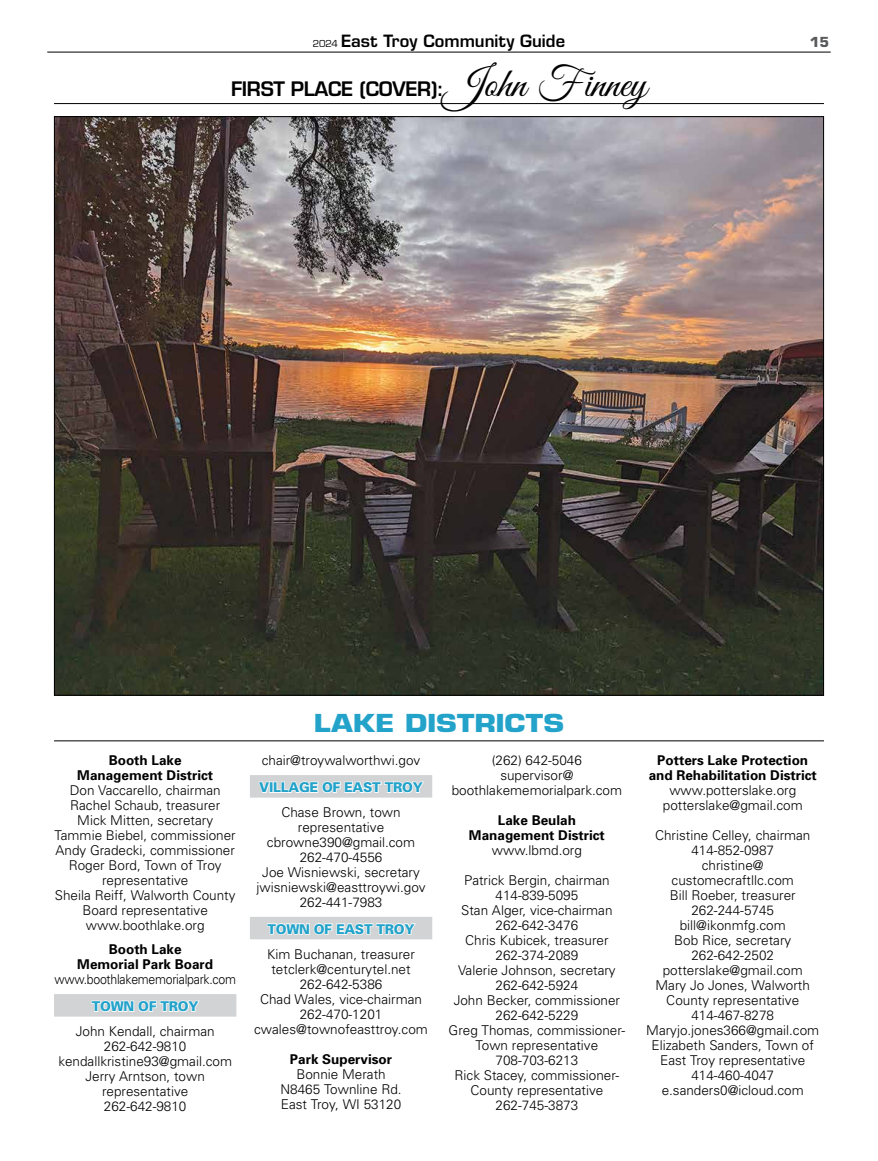
<style>
.page{position:relative;width:878px;height:1161px;background:#fff}
.page>*{position:absolute;margin:0;border:0;box-sizing:border-box;transform-origin:0 0}
.t1{font:700 24.15px "Eurostile";letter-spacing:.005em;color:#24a3ca;scale:1.2 1}
.t2{font:600 19.5px "Eurostile";letter-spacing:-.02em;color:#000}
.t3{font:600 16.5px "Eurostile";color:#000}
.t4{font:300 13.5px/15px "Univers";color:#000;text-align:center}
.t5{font:700 13.5px/15px "Univers";color:#000;text-align:center}
.t6{font:300 13.5px/15px "Univers";letter-spacing:-.02em;color:#000;text-align:center;scale:.91 1}
.t7{font:700 13.5px "Eurostile";color:#58595b}
.s1{font-weight:400;font-size:10.5px}
.s2{font-family:"Great Vibes";font-weight:400;font-size:42px}
.s3{font-weight:700}
.s4{font-weight:900;color:#24a3ca}
.s5{font-weight:300}
</style>
<div class="page">
<hr style="left:47px;top:52px;width:783px;height:1px;background:#000">
<img style="left:56px;top:118px;width:766px;height:576px">
<hr style="left:54px;top:103px;width:770px;height:1px;background:#000">
<div style="left:54px;top:994px;width:182px;height:23px;background:#d1d3d4"></div>
<svg style="left:90px;top:1000px;width:111px;height:17px"></svg>
<div style="left:250px;top:775px;width:182px;height:23px;background:#d1d3d4"></div>
<div style="left:250px;top:917px;width:182px;height:22px;background:#d1d3d4"></div>
<svg style="left:257px;top:781px;width:168px;height:17px"></svg>
<svg style="left:266px;top:923px;width:151px;height:17px"></svg>
<hr style="left:54px;top:740px;width:770px;height:1px;background:#000">
<p class="t3" style="left:313px;top:31px;width:254px"><span class="s1">2024</span> East Troy Community Guide</p>
<p class="t7" style="left:809px;top:34px;width:21px">15</p>
<p class="t2" style="left:231px;top:76px;width:417px">FIRST PLACE (COVER):<span class="s2">John Finney</span></p>
<p class="t4" style="left:55px;top:753px;width:183px"><span class="s3">Booth Lake<br>Management District<br></span>Don Vaccarello, chairman<br>Rachel Schaub, treasurer<br>Mick Mitten, secretary<br>Tammie Biebel, commissioner<br>Andy Gradecki, commissioner<br>Roger Bord, Town of Troy representative<br>Sheila Reiff, Walworth County<br>Board representative www.boothlake.org</p>
<p class="t6" style="left:54px;top:942px;width:201px"><span class="s3">Booth Lake<br>Memorial Park Board </span>www.boothlakememorialpark.com</p>
<p class="t4" style="left:76px;top:994px;width:140px;line-height:24.8px"><span class="s4">TOWN OF TROY<br></span>John Kendall, chairman</p>
<p class="t4" style="left:58px;top:1039px;width:175px">262-642-9810 kendallkristine93@gmail.com<br>Jerry Arntson, town representative<br>262-642-9810</p>
<p class="t1" style="left:314px;top:709px;width:210px">LAKE DISTRICTS</p>
<p class="t4" style="left:259px;top:747px;width:165px;line-height:27px;text-align:left">chair@troywalworthwi.gov<br><span class="s4">VILLAGE OF EAST TROY</span></p>
<p class="t4" style="left:256px;top:805px;width:171px">Chase Brown, town representative cbrowne390@gmail.com<br>262-470-4556<br>Joe Wisniewski, secretary jwisniewski@easttroywi.gov<br>262-441-7983</p>
<p class="t4" style="left:267px;top:917px;width:149px;line-height:24.8px;text-align:left"><span class="s4">TOWN OF EAST TROY<br></span>Kim Buchanan, treasurer</p>
<p class="t4" style="left:254px;top:961px;width:175px">tetclerk@centurytel.net<br>262-642-5386<br>Chad Wales, vice-chairman<br>262-470-1201 cwales@townofeasttroy.com</p>
<p class="t4" style="left:280px;top:1051px;width:123px"><span class="s3">Park Supervisor<br></span>Bonnie Merath<br>N8465 Townline Rd.<br>East Troy, WI 53120</p>
<p class="t4" style="left:451px;top:753px;width:172px">(262) 642-5046<br>supervisor@ boothlakememorialpark.com</p>
<p class="t5" style="left:469px;top:813px;width:137px">Lake Beulah<br>Management District <span class="s5">www.lbmd.org</span></p>
<p class="t4" style="left:448px;top:873px;width:178px">Patrick Bergin, chairman<br>414-839-5095<br>Stan Alger, vice-chairman<br>262-642-3476<br>Chris Kubicek, treasurer<br>262-374-2089<br>Valerie Johnson, secretary<br>262-642-5924<br>John Becker, commissioner<br>262-642-5229<br>Greg Thomas, commissioner-<br>Town representative<br>708-703-6213<br>Rick Stacey, commissioner-<br>County representative<br>262-745-3873</p>
<p class="t5" style="left:648px;top:753px;width:170px">Potters Lake Protection and Rehabilitation District <span class="s5">www.potterslake.org potterslake@gmail.com</span></p>
<p class="t4" style="left:646px;top:828px;width:174px">Christine Celley, chairman<br>414-852-0987<br>christine@ customecraftllc.com<br>Bill Roeber, treasurer<br>262-244-5745 bill@ikonmfg.com<br>Bob Rice, secretary<br>262-642-2502 potterslake@gmail.com<br>Mary Jo Jones, Walworth<br>County representative<br>414-467-8278<br>Maryjo.jones366@gmail.com<br>Elizabeth Sanders, Town of<br>East Troy representative<br>414-460-4047 e.sanders0@icloud.com</p>
</div>
